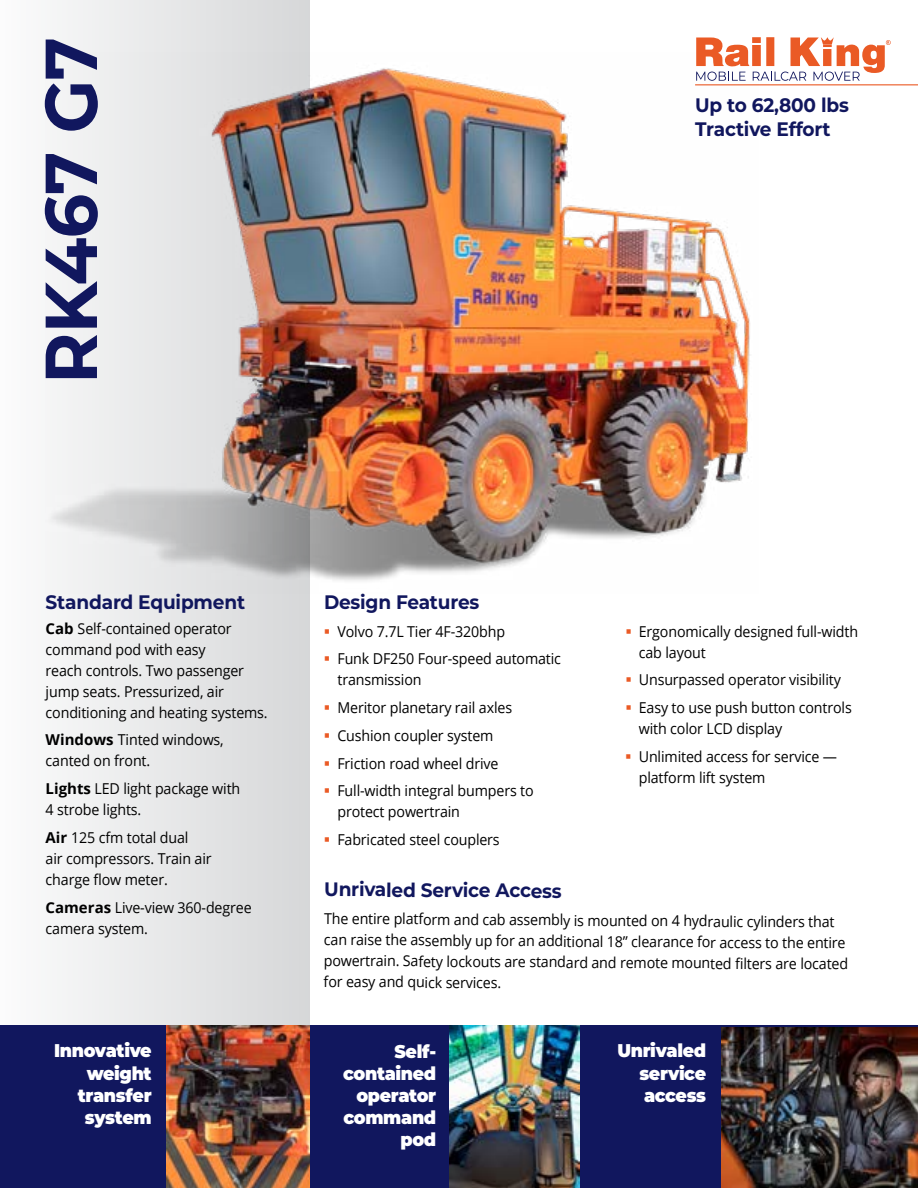
<style>
.page{position:relative;width:918px;height:1188px;background:#fff}
.page>*{position:absolute;margin:0;border:0;box-sizing:border-box;transform-origin:0 0}
.t1{font:700 73.35px "Montserrat";letter-spacing:-.01em;color:#11175e;scale:.95 1}
.t2{font:700 19.5px/23.4px "Montserrat";letter-spacing:-.01em;color:#11175e;scale:.95 1}
.t3{font:900 18.45px/22px "Montserrat";letter-spacing:-.02em;color:#fff;text-align:right;scale:.95 1}
.t4{font:15px/21px "Open Sans";letter-spacing:-.01em;color:#000;scale:.95 1}
.s1{font-weight:700}
.s2{color:#ea5a25}
</style>
<div class="page">
<div style="left:0;top:0;width:310px;height:1188px;background:linear-gradient(to right,#fcfcfc,#d6d7d9)"></div>
<div style="left:543px;top:1025px;width:375px;height:163px;background:#11175e"></div>
<div style="left:287px;top:1025px;width:236px;height:163px;background:#11175e"></div>
<div style="left:0;top:1025px;width:250px;height:163px;background:#11175e"></div>
<img style="left:167px;top:1025px;width:143px;height:163px">
<img style="left:450px;top:1025px;width:129px;height:163px">
<img style="left:722px;top:1027px;width:196px;height:161px">
<img style="left:46px;top:53px;width:713px;height:541px">
<svg style="left:696px;top:37px;width:195px;height:44px"></svg>
<hr style="left:695px;top:84px;width:223px;height:1px;background:#ea5a25">
<h1 class="t1" style="left:18px;top:384px;width:366px;rotate:-90deg">RK467 G7</h1>
<h2 class="t2" style="left:695px;top:93px;width:163px">Up to 62,800 lbs<br>Tractive Effort</h2>
<h2 class="t2" style="left:46px;top:589px;width:212px">Standard Equipment</h2>
<p class="t4" style="left:46px;top:617px;width:235px"><span class="s1">Cab</span> Self-contained operator command pod with easy<br>reach controls. Two passenger jump seats. Pressurized, air conditioning and heating systems.</p>
<p class="t4" style="left:46px;top:729px;width:189px"><span class="s1">Windows</span> Tinted windows, canted on front.</p>
<p class="t4" style="left:46px;top:778px;width:206px"><span class="s1">Lights</span> LED light package with<br>4 strobe lights.</p>
<p class="t4" style="left:46px;top:826px;width:176px"><span class="s1">Air</span> 125 cfm total dual<br>air compressors. Train air charge flow meter.</p>
<p class="t4" style="left:46px;top:896px;width:218px"><span class="s1">Cameras</span> Live-view 360-degree camera system.</p>
<h2 class="t2" style="left:324px;top:589px;width:165px">Design Features</h2>
<p class="t4" style="left:324px;top:620px;width:192px"><span class="s2">▪</span> Volvo 7.7L Tier 4F-320bhp</p>
<p class="t4" style="left:337px;top:648px;width:237px;text-indent:-13px"><span class="s2">▪</span> Funk DF250 Four-speed automatic transmission</p>
<p class="t4" style="left:324px;top:697px;width:200px"><span class="s2">▪</span> Meritor planetary rail axles</p>
<p class="t4" style="left:324px;top:724px;width:180px"><span class="s2">▪</span> Cushion coupler system</p>
<p class="t4" style="left:324px;top:752px;width:185px"><span class="s2">▪</span> Friction road wheel drive</p>
<p class="t4" style="left:337px;top:780px;width:208px;text-indent:-13px"><span class="s2">▪</span> Full-width integral bumpers to protect powertrain</p>
<p class="t4" style="left:324px;top:829px;width:187px"><span class="s2">▪</span> Fabricated steel couplers</p>
<p class="t4" style="left:639px;top:620px;width:232px;text-indent:-13px"><span class="s2">▪</span> Ergonomically designed full-width cab layout</p>
<p class="t4" style="left:625px;top:669px;width:228px"><span class="s2">▪</span> Unsurpassed operator visibility</p>
<p class="t4" style="left:639px;top:697px;width:226px;text-indent:-13px"><span class="s2">▪</span> Easy to use push button controls with color LCD display</p>
<p class="t4" style="left:639px;top:745px;width:210px;text-indent:-13px"><span class="s2">▪</span> Unlimited access for service — platform lift system</p>
<h2 class="t2" style="left:324px;top:877px;width:252px">Unrivaled Service Access</h2>
<p class="t4" style="left:324px;top:909px;width:554px">The entire platform and cab assembly is mounted on 4 hydraulic cylinders that can raise the assembly up for an additional 18” clearance for access to the entire powertrain. Safety lockouts are standard and remote mounted filters are located for easy and quick services.</p>
<p class="t3" style="left:54px;top:1039px;width:104px">Innovative weight transfer system</p>
<p class="t3" style="left:343px;top:1039px;width:99px">Self&shy;contained operator command pod</p>
<p class="t3" style="left:639px;top:1039px;width:72px;text-align:justify;text-indent:-22px">Unrivaled service access</p>
</div>
